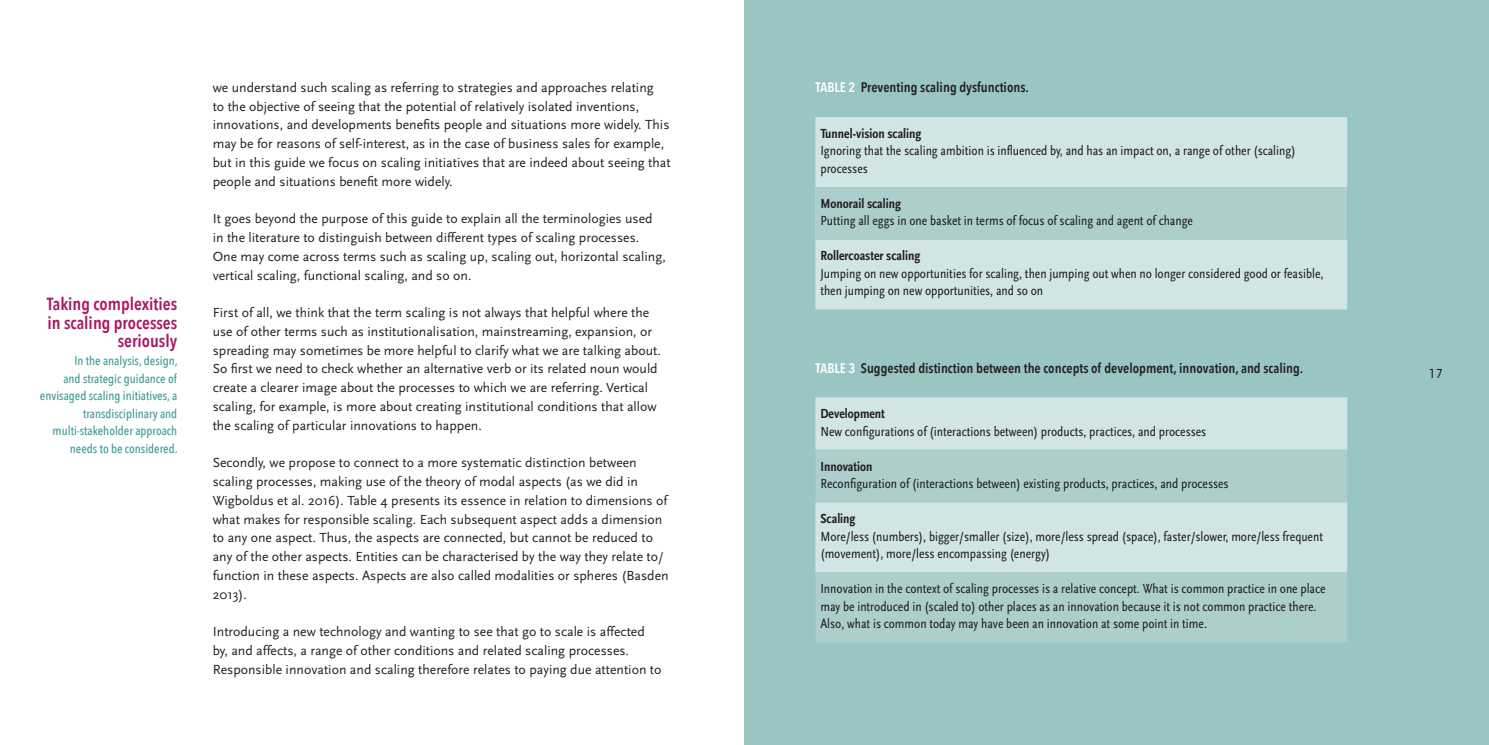
<style>
.page{position:relative;width:1489px;height:745px;background:#fff}
.page>*{position:absolute;margin:0;border:0;box-sizing:border-box;transform-origin:0 0}
.sidebar_kop{font:600 17.5px/18.8px "Avenir Next Condensed";color:#ac1663;text-align:right}
.platte_tekst{font:13.75px/18.8px "Scala Sans";color:#231f20}
.kader_plat{font:13.75px/17.5px "Scala Sans Regular Con";color:#231f20}
.Figuur{font:600 13.75px "Avenir Next Condensed";color:#231f20}
.kader_plat-2{font:13.75px "Scala Sans Bold Con";color:#231f20}
.kader_kop{font:13.75px "Scala Sans Bold Con";color:#231f20}
.t1{font:13.75px "Scala Sans LF Caps";color:#231f20}
.kader_plat-3{font:13.75px "Scala Sans LF";color:#231f20}
.platte_tekst-2{font:500 12.5px/17.5px "Avenir Next Condensed";color:#3f9a95;text-align:right}
.s1{color:#fff}
.s2{font-family:"Scala Sans Bold Con"}
</style>
<div class="page">
<div style="left:744px;top:0;width:744px;height:744px;background:#99c5c3"></div>
<div style="left:815px;top:117px;width:531px;height:192px;background:#d1e5e5"></div>
<div style="left:815px;top:187px;width:531px;height:52px;background:#accecc"></div>
<div style="left:815px;top:397px;width:531px;height:52px;background:#d1e5e5"></div>
<svg style="left:815px;top:449px;width:531px;height:193px;background:#b9d6d5"></svg>
<p class="sidebar_kop" style="left:47px;top:294px;width:132px">Taking complexities in scaling processes seriously</p>
<p class="platte_tekst-2" style="left:40px;top:351px;width:139px">In the analysis, design,<br>and strategic guidance of envisaged scaling initiatives, a transdisciplinary and</p>
<p class="platte_tekst-2" style="left:53px;top:421px;width:126px">multi-stakeholder approach needs to be considered.</p>
<p class="platte_tekst" style="left:213px;top:78px;width:459px">we understand such scaling as referring to strategies and approaches relating<br>to the objective of seeing that the potential of relatively isolated inventions, innovations, and developments benefits people and situations more widely. This may be for reasons of self-interest, as in the case of business sales for example, but in this guide we focus on scaling initiatives that are indeed about seeing that people and situations benefit more widely.</p>
<p class="platte_tekst" style="left:213px;top:209px;width:454px">It goes beyond the purpose of this guide to explain all the terminologies used in the literature to distinguish between different types of scaling processes.<br>One may come across terms such as scaling up, scaling out, horizontal scaling, vertical scaling, functional scaling, and so on.</p>
<p class="platte_tekst" style="left:213px;top:303px;width:449px">First of all, we think that the term scaling is not always that helpful where the use of other terms such as institutionalisation, mainstreaming, expansion, or spreading may sometimes be more helpful to clarify what we are talking about.<br>So first we need to check whether an alternative verb or its related noun would create a clearer image about the processes to which we are referring. Vertical scaling, for example, is more about creating institutional conditions that allow the scaling of particular innovations to happen.</p>
<p class="platte_tekst" style="left:213px;top:453px;width:457px">Secondly, we propose to connect to a more systematic distinction between scaling processes, making use of the theory of modal aspects (as we did in Wigboldus et al. 2016). Table 4 presents its essence in relation to dimensions of what makes for responsible scaling. Each subsequent aspect adds a dimension to any one aspect. Thus, the aspects are connected, but cannot be reduced to any of the other aspects. Entities can be characterised by the way they relate to/ function in these aspects. Aspects are also called modalities or spheres (Basden 2013).</p>
<p class="platte_tekst" style="left:213px;top:622px;width:450px">Introducing a new technology and wanting to see that go to scale is affected by, and affects, a range of other conditions and related scaling processes.<br>Responsible innovation and scaling therefore relates to paying due attention to</p>
<p class="Figuur" style="left:815px;top:75px;width:215px"><span class="s1">TABLE 2</span> Preventing scaling dysfunctions.</p>
<p class="kader_plat" style="left:820px;top:125px;width:476px"><span class="s2">Tunnel-vision scaling<br></span>Ignoring that the scaling ambition is influenced by, and has an impact on, a range of other (scaling) processes</p>
<p class="kader_plat-2" style="left:820px;top:196px;width:82px">Monorail scaling</p>
<p class="kader_plat" style="left:820px;top:212px;width:374px">Putting all eggs in one basket in terms of focus of scaling and agent of change</p>
<p class="kader_plat-2" style="left:820px;top:248px;width:101px">Rollercoaster scaling</p>
<p class="kader_plat" style="left:820px;top:264px;width:504px">Jumping on new opportunities for scaling, then jumping out when no longer considered good or feasible, then jumping on new opportunities, and so on</p>
<p class="Figuur" style="left:815px;top:356px;width:489px"><span class="s1">TABLE 3</span> Suggested distinction between the concepts of development, innovation, and scaling.</p>
<p class="kader_plat-3" style="left:1428px;top:365px;width:15px">17</p>
<p class="t1" style="left:1428px;top:369px;width:15px">17</p>
<p class="kader_kop" style="left:820px;top:406px;width:66px">Development</p>
<p class="kader_plat" style="left:820px;top:422px;width:387px">New configurations of (interactions between) products, practices, and processes</p>
<p class="kader_kop" style="left:820px;top:458px;width:54px">Innovation</p>
<p class="kader_plat" style="left:820px;top:475px;width:410px">Reconfiguration of (interactions between) existing products, practices, and processes</p>
<p class="kader_plat-2" style="left:820px;top:510px;width:37px">Scaling</p>
<p class="kader_plat" style="left:820px;top:527px;width:504px">More/less (numbers), bigger/smaller (size), more/less spread (space), faster/slower, more/less frequent (movement), more/less encompassing (energy)</p>
<p class="kader_plat" style="left:820px;top:579px;width:506px">Innovation in the context of scaling processes is a relative concept. What is common practice in one place may be introduced in (scaled to) other places as an innovation because it is not common practice there.<br>Also, what is common today may have been an innovation at some point in time.</p>
</div>
